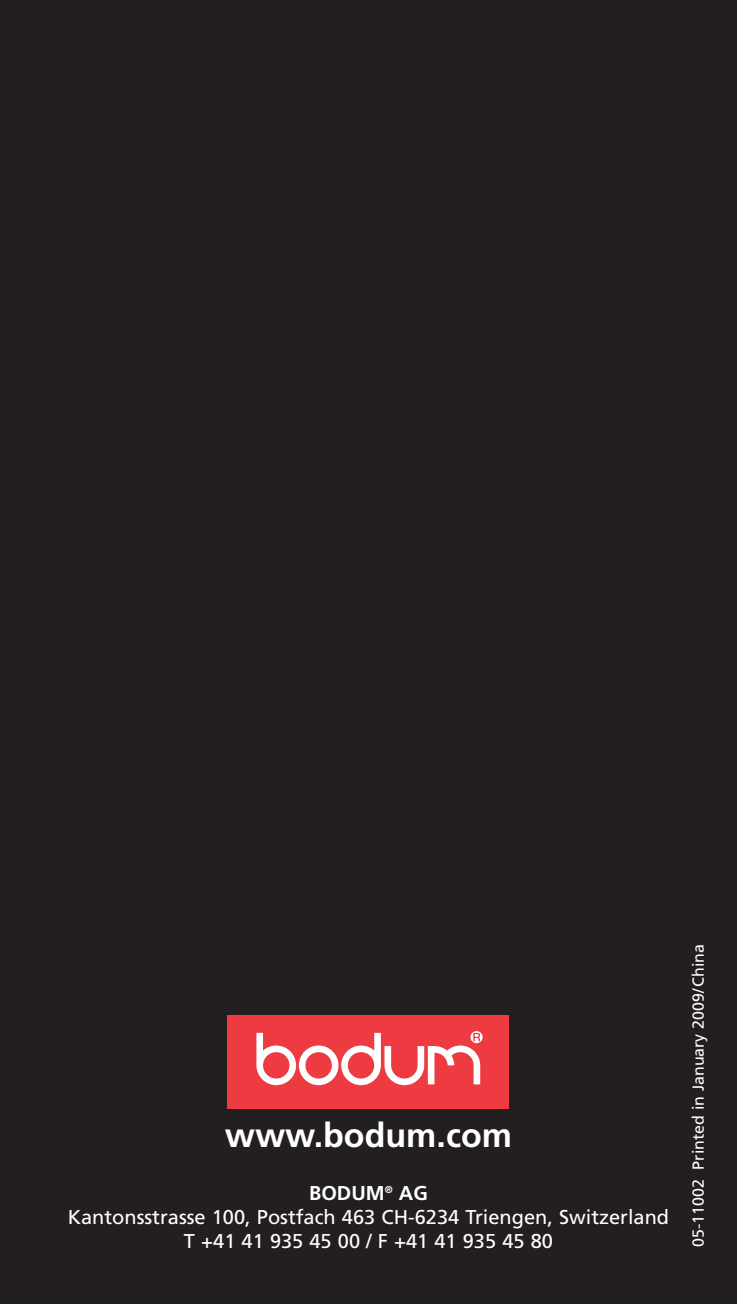
<style>
.page{position:relative;width:737px;height:1304px;background:#fff}
.page>*{position:absolute;margin:0;border:0;box-sizing:border-box;transform-origin:0 0}
.t1{font:700 34px "Frutiger";color:#fff}
.t2{font:20px/24px "Frutiger";color:#fff;text-align:center}
.t3{font:16px "Frutiger";color:#fff}
.s1{font-weight:700}
</style>
<div class="page">
<div style="left:0;top:0;width:736px;height:1304px;background:#231f20"></div>
<div style="left:227px;top:1016px;width:281px;height:93px;background:#ee3a41"></div>
<svg style="left:470px;top:1031px;width:12px;height:12px"></svg>
<svg style="left:256px;top:1033px;width:224px;height:52px"></svg>
<h1 class="t1" style="left:225px;top:1122px;width:289px">www.bodum.com</h1>
<p class="t2" style="left:68px;top:1183px;width:602px"><span class="s1">BODUM</span><sup>®</sup> <span class="s1">AG<br></span>Kantonsstrasse 100, Postfach 463 CH-6234 Triengen, Switzerland<br>T +41 41 935 45 00 / F +41 41 935 45 80</p>
<p class="t3" style="left:691px;top:1247px;width:304px;rotate:-90deg">05-11002 Printed in January 2009/China</p>
</div>
